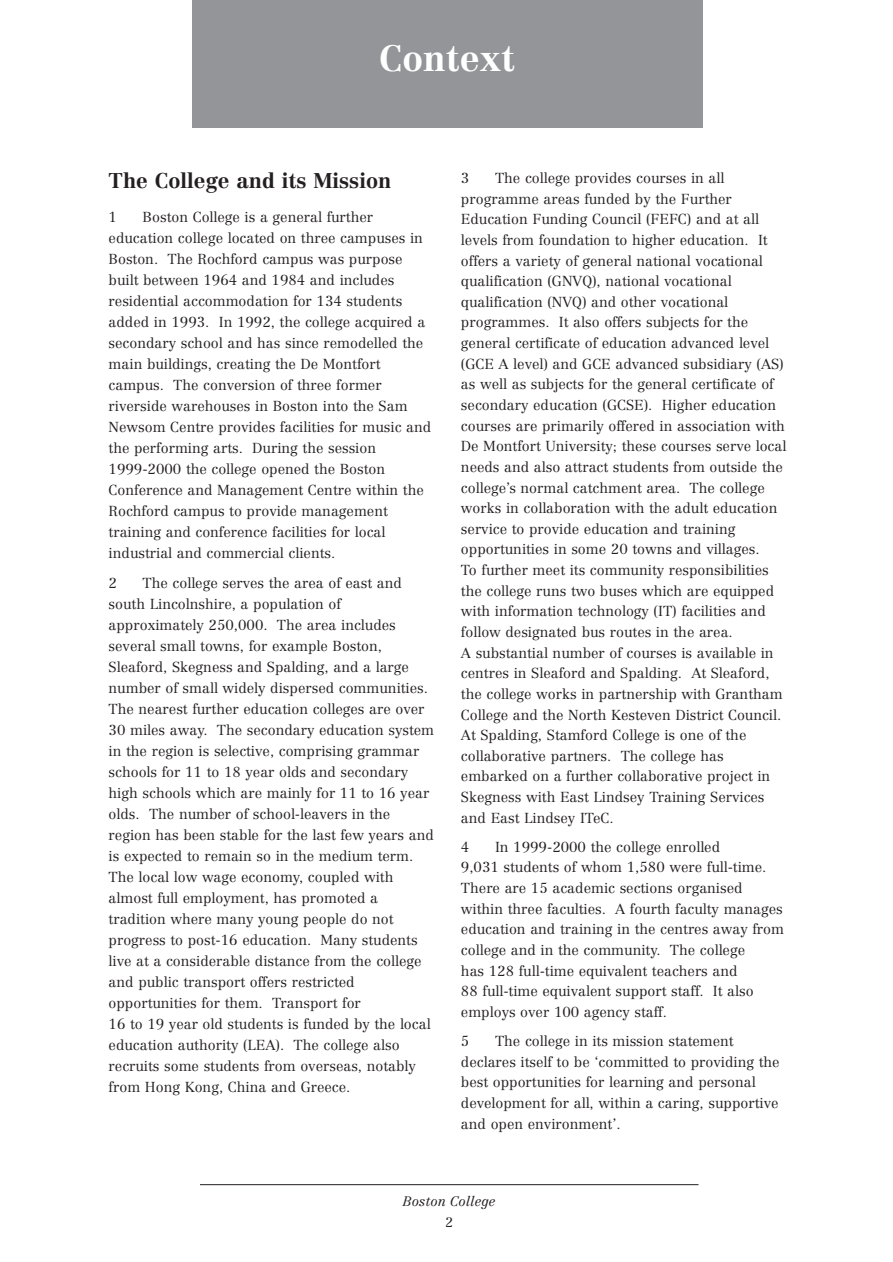
<style>
.page{position:relative;width:893px;height:1262px;background:#fff}
.page>*{position:absolute;margin:0;border:0;box-sizing:border-box;transform-origin:0 0}
.t1{font:700 36px "Centennial";color:#fff}
.t2{font:700 21px "Centennial";color:#231f20}
.t3{font:300 14.25px/20.7px "Centennial";color:#231f20}
.t4{font:italic 300 13.5px "Centennial";color:#231f20}
.t5{font:300 13.5px "Centennial";color:#231f20}
</style>
<div class="page">
<hr style="left:200px;top:1184px;width:498px;height:1px;background:#231f20">
<div style="left:192px;top:0;width:510px;height:128px;background:#939598"></div>
<h1 class="t1" style="left:379px;top:44px;width:138px">Context</h1>
<h2 class="t2" style="left:109px;top:172px;width:284px">The College and its Mission</h2>
<p class="t3" style="left:109px;top:208px;width:10px">1</p>
<p class="t3" style="left:109px;top:207px;width:324px;text-indent:34px">Boston College is a general further education college located on three campuses in Boston. The Rochford campus was purpose built between 1964 and 1984 and includes residential accommodation for 134 students added in 1993. In 1992, the college acquired a secondary school and has since remodelled the main buildings, creating the De Montfort campus. The conversion of three former riverside warehouses in Boston into the Sam Newsom Centre provides facilities for music and the performing arts. During the session 1999-2000 the college opened the Boston Conference and Management Centre within the Rochford campus to provide management training and conference facilities for local industrial and commercial clients.</p>
<p class="t3" style="left:109px;top:573px;width:10px">2</p>
<p class="t3" style="left:109px;top:573px;width:327px;text-indent:34px">The college serves the area of east and south Lincolnshire, a population of approximately 250,000. The area includes several small towns, for example Boston, Sleaford, Skegness and Spalding, and a large number of small widely dispersed communities.<br>The nearest further education colleges are over 30 miles away. The secondary education system in the region is selective, comprising grammar schools for 11 to 18 year olds and secondary high schools which are mainly for 11 to 16 year olds. The number of school-leavers in the region has been stable for the last few years and is expected to remain so in the medium term.<br>The local low wage economy, coupled with almost full employment, has promoted a tradition where many young people do not progress to post-16 education. Many students live at a considerable distance from the college and public transport offers restricted opportunities for them. Transport for<br>16 to 19 year old students is funded by the local education authority (LEA). The college also recruits some students from overseas, notably from Hong Kong, China and Greece.</p>
<p class="t3" style="left:461px;top:169px;width:327px;text-indent:34px">The college provides courses in all programme areas funded by the Further Education Funding Council (FEFC) and at all levels from foundation to higher education. It offers a variety of general national vocational qualification (GNVQ), national vocational qualification (NVQ) and other vocational programmes. It also offers subjects for the general certificate of education advanced level (GCE A level) and GCE advanced subsidiary (AS) as well as subjects for the general certificate of secondary education (GCSE). Higher education courses are primarily offered in association with De Montfort University; these courses serve local needs and also attract students from outside the college’s normal catchment area. The college works in collaboration with the adult education service to provide education and training opportunities in some 20 towns and villages.<br>To further meet its community responsibilities the college runs two buses which are equipped with information technology (IT) facilities and follow designated bus routes in the area.<br>A substantial number of courses is available in centres in Sleaford and Spalding. At Sleaford, the college works in partnership with Grantham College and the North Kesteven District Council.<br>At Spalding, Stamford College is one of the collaborative partners. The college has embarked on a further collaborative project in Skegness with East Lindsey Training Services and East Lindsey ITeC.</p>
<p class="t3" style="left:461px;top:837px;width:10px">4</p>
<p class="t3" style="left:461px;top:169px;width:10px">3</p>
<p class="t3" style="left:461px;top:837px;width:324px;text-indent:34px">In 1999-2000 the college enrolled<br>9,031 students of whom 1,580 were full-time.<br>There are 15 academic sections organised within three faculties. A fourth faculty manages education and training in the centres away from college and in the community. The college<br>has 128 full-time equivalent teachers and<br>88 full-time equivalent support staff. It also employs over 100 agency staff.</p>
<p class="t3" style="left:461px;top:1031px;width:10px">5</p>
<p class="t3" style="left:461px;top:1031px;width:320px;text-indent:34px">The college in its mission statement declares itself to be ‘committed to providing the best opportunities for learning and personal development for all, within a caring, supportive and open environment’.</p>
<p class="t4" style="left:403px;top:1195px;width:94px">Boston College</p>
<p class="t5" style="left:445px;top:1216px;width:9px">2</p>
</div>
